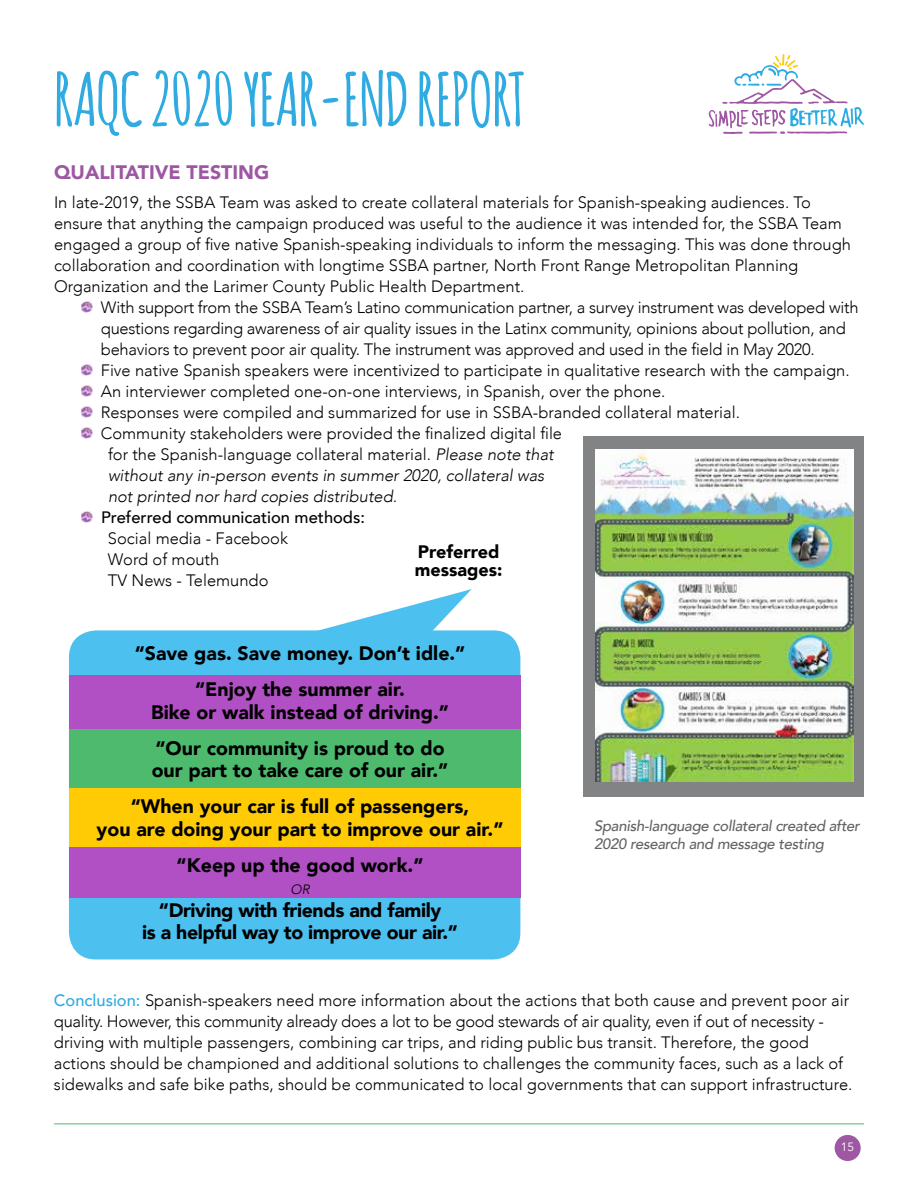
<style>
.page{position:relative;width:918px;height:1188px;background:#fff}
.page>*{position:absolute;margin:0;border:0;box-sizing:border-box;transform-origin:0 0}
.t1{font:700 72px "Amatic";color:#2fabe1}
.t2{font:900 19.5px/36px "Avenir";color:#000;text-align:center}
.t3{font:900 19.5px/22.5px "Avenir";letter-spacing:-.02em;color:#000;text-align:center}
.t4{font:900 19.5px "Avenir";color:#9d57a3}
.t5{font:900 18px/18px "Avenir";color:#000}
.t6{font:300 16.5px/21px "Avenir";color:#000}
.t7{font:italic 300 16.5px "Avenir";color:#000}
.t8{font:500 16.5px "Avenir";color:#000}
.t9{font:italic 500 15px/18px "Avenir";letter-spacing:-.02em;color:#636466}
.t10{font:italic 300 13.5px "Avenir";color:#000}
.t11{font:12px "Avenir";color:#fff}
.s1{font-style:italic}
.s2{font-weight:500;color:#2fabe1}
</style>
<div class="page">
<hr style="left:54px;top:1124px;width:810px;height:1px;background:#4dba6d">
<div style="left:835px;top:1135px;width:26px;height:26px;background:#9d57a3;border-radius:50%"></div>
<svg style="left:709px;top:54px;width:155px;height:80px"></svg>
<svg style="left:81px;top:302px;width:11px;height:11px"></svg>
<svg style="left:81px;top:365px;width:11px;height:11px"></svg>
<svg style="left:81px;top:386px;width:11px;height:11px"></svg>
<svg style="left:81px;top:407px;width:11px;height:11px"></svg>
<svg style="left:81px;top:428px;width:11px;height:11px"></svg>
<svg style="left:81px;top:512px;width:11px;height:11px"></svg>
<div style="left:584px;top:436px;width:280px;height:361px;background:#818385"></div>
<img style="left:595px;top:449px;width:258px;height:333px">
<div style="left:69px;top:630px;width:451px;height:329px;background:#4cc0ef;border-radius:27px"></div>
<div style="left:69px;top:675px;width:451px;height:54px;background:#b14fc5"></div>
<div style="left:69px;top:729px;width:451px;height:59px;background:#4dba6d"></div>
<div style="left:69px;top:788px;width:451px;height:60px;background:#ffcb05"></div>
<div style="left:69px;top:848px;width:451px;height:50px;background:#b14fc5"></div>
<svg style="left:289px;top:589px;width:183px;height:42px"></svg>
<h1 class="t1" style="left:54px;top:48px;width:472px">RAQC 2020 YEAR-END REPORT</h1>
<p class="t4" style="left:54px;top:156px;width:217px">QUALITATIVE TESTING</p>
<p class="t6" style="left:54px;top:192px;width:799px">In late-2019, the SSBA Team was asked to create collateral materials for Spanish-speaking audiences. To ensure that anything the campaign produced was useful to the audience it was intended for, the SSBA Team engaged a group of five native Spanish-speaking individuals to inform the messaging. This was done through collaboration and coordination with longtime SSBA partner, North Front Range Metropolitan Planning Organization and the Larimer County Public Health Department.</p>
<p class="t6" style="left:101px;top:297px;width:759px">With support from the SSBA Team’s Latino communication partner, a survey instrument was developed with</p>
<p class="t6" style="left:101px;top:318px;width:747px">questions regarding awareness of air quality issues in the Latinx community, opinions about pollution, and</p>
<p class="t6" style="left:101px;top:339px;width:715px">behaviors to prevent poor air quality. The instrument was approved and used in the field in May 2020.</p>
<p class="t6" style="left:101px;top:360px;width:750px">Five native Spanish speakers were incentivized to participate in qualitative research with the campaign.</p>
<p class="t6" style="left:101px;top:381px;width:566px">An interviewer completed one-on-one interviews, in Spanish, over the phone.</p>
<p class="t6" style="left:101px;top:402px;width:641px">Responses were compiled and summarized for use in SSBA-branded collateral material.</p>
<p class="t6" style="left:101px;top:423px;width:463px">Community stakeholders were provided the finalized digital file</p>
<p class="t6" style="left:108px;top:444px;width:447px">for the Spanish-language collateral material. <span class="s1">Please note that</span></p>
<p class="t7" style="left:108px;top:465px;width:438px">without any in-person events in summer 2020, collateral was</p>
<p class="t7" style="left:108px;top:486px;width:291px">not printed nor hard copies distributed.</p>
<p class="t8" style="left:101px;top:503px;width:265px">Preferred communication methods:</p>
<p class="t6" style="left:108px;top:528px;width:182px">Social media - Facebook<br>Word of mouth<br>TV News - Telemundo</p>
<p class="t5" style="left:415px;top:543px;width:89px">Preferred messages:</p>
<p class="t2" style="left:135px;top:635px;width:332px">“Save gas. Save money. Don’t idle.” “Enjoy the summer air.</p>
<p class="t2" style="left:151px;top:694px;width:299px;text-align:left">Bike or walk instead of driving.” “Our community is proud to do</p>
<p class="t2" style="left:131px;top:752px;width:340px">our part to take care of our air.” “When your car is full of passengers,</p>
<p class="t2" style="left:97px;top:811px;width:408px">you are doing your part to improve our air.” “Keep up the good work.”</p>
<p class="t10" style="left:290px;top:882px;width:21px">OR</p>
<p class="t3" style="left:142px;top:898px;width:317px">“Driving with friends and family<br>is a helpful way to improve our air.”</p>
<p class="t9" style="left:594px;top:817px;width:267px">Spanish-language collateral created after<br>2020 research and message testing</p>
<p class="t6" style="left:54px;top:990px;width:800px"><span class="s2">Conclusion:</span> Spanish-speakers need more information about the actions that both cause and prevent poor air quality. However, this community already does a lot to be good stewards of air quality, even if out of necessity - driving with multiple passengers, combining car trips, and riding public bus transit. Therefore, the good actions should be championed and additional solutions to challenges the community faces, such as a lack of sidewalks and safe bike paths, should be communicated to local governments that can support infrastructure.</p>
<p class="t11" style="left:841px;top:1140px;width:15px">15</p>
</div>
